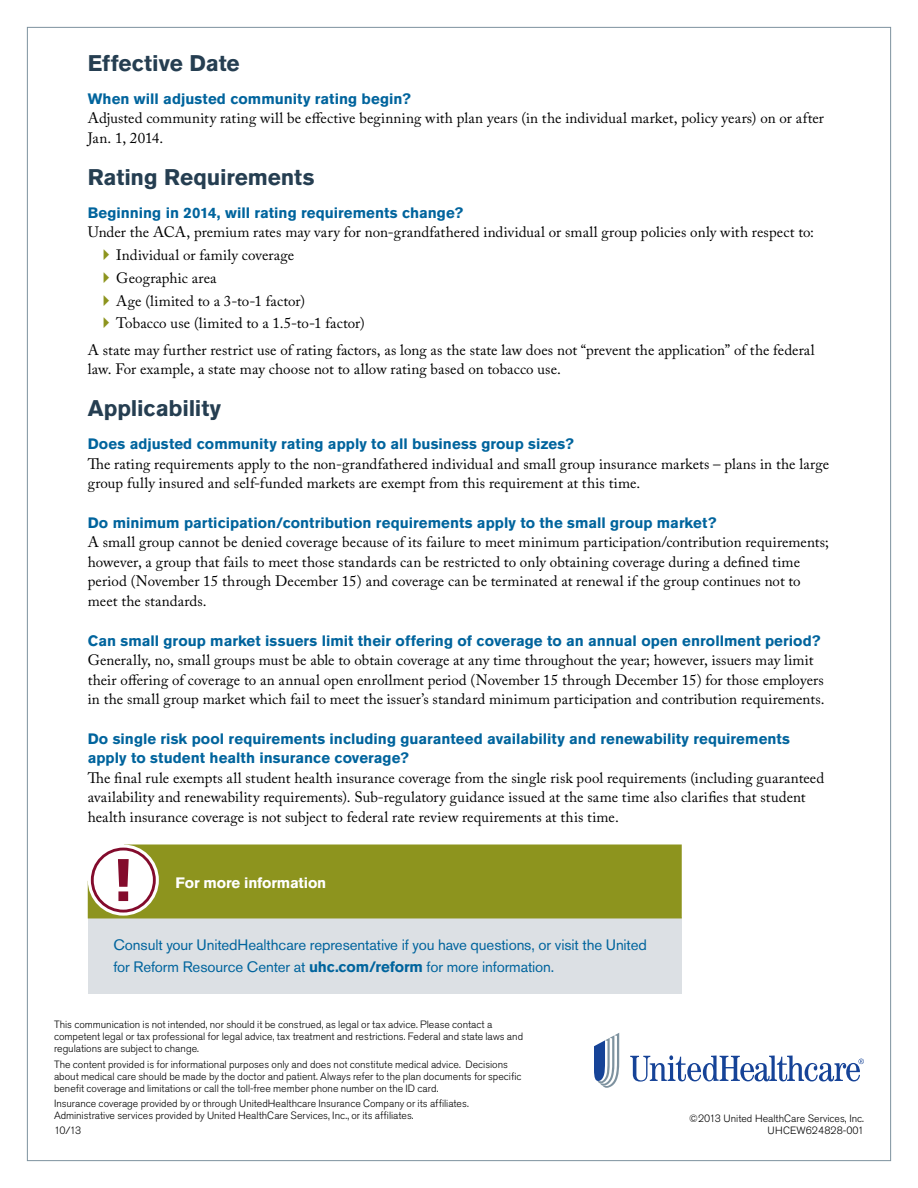
<style>
.page{position:relative;width:918px;height:1188px;background:#fff}
.page>*{position:absolute;margin:0;border:0;box-sizing:border-box;transform-origin:0 0}
.t1{font:700 22.5px "Akzidenz Grotesk Std";letter-spacing:-.005em;color:#253e51}
.t2{font:15px/19.5px "Adobe Caslon Pro";letter-spacing:.005em;color:#000}
.t3{font:700 15px/19.5px "Akzidenz Grotesk Std";letter-spacing:.005em;color:#00649d}
.t4{font:15px/22.5px "Akzidenz Grotesk Std";letter-spacing:-.01em;color:#00649d}
.t5{font:700 15px "Akzidenz Grotesk Std";letter-spacing:-.01em;color:#fff}
.t6{font:300 10.5px/12px "Akzidenz Grotesk Std";color:#000}
.s1{font-weight:700}
</style>
<div class="page">
<svg style="left:630px;top:1055px;width:234px;height:27px"></svg>
<svg style="left:594px;top:1033px;width:25px;height:55px"></svg>
<div style="left:88px;top:917px;width:594px;height:77px;background:#dce0e4"></div>
<svg style="left:88px;top:845px;width:594px;height:73px;background:#95992f"></svg>
<h1 class="t1" style="left:88px;top:50px;width:153px">Effective Date</h1>
<p class="t3" style="left:88px;top:89px;width:325px">When will adjusted community rating begin?</p>
<p class="t2" style="left:88px;top:108px;width:738px">Adjusted community rating will be effective beginning with plan years (in the individual market, policy years) on or after<br>Jan. 1, 2014.</p>
<h1 class="t1" style="left:88px;top:164px;width:228px">Rating Requirements</h1>
<p class="t3" style="left:88px;top:203px;width:377px">Beginning in 2014, will rating requirements change?</p>
<p class="t2" style="left:116px;top:221px;width:699px;line-height:22.8px;text-indent:-28px">Under the ACA, premium rates may vary for non-grandfathered individual or small group policies only with respect to:<br>Individual or family coverage<br>Geographic area<br>Age (limited to a 3-to-1 factor)<br>Tobacco use (limited to a 1.5-to-1 factor)</p>
<p class="t2" style="left:88px;top:340px;width:728px">A state may further restrict use of rating factors, as long as the state law does not “prevent the application” of the federal law. For example, a state may choose not to allow rating based on tobacco use.</p>
<h1 class="t1" style="left:88px;top:395px;width:135px">Applicability</h1>
<p class="t3" style="left:88px;top:434px;width:488px">Does adjusted community rating apply to all business group sizes?</p>
<p class="t2" style="left:88px;top:454px;width:743px">The rating requirements apply to the non-grandfathered individual and small group insurance markets – plans in the large group fully insured and self-funded markets are exempt from this requirement at this time.</p>
<p class="t3" style="left:88px;top:513px;width:630px">Do minimum participation/contribution requirements apply to the small group market?</p>
<p class="t2" style="left:88px;top:532px;width:743px">A small group cannot be denied coverage because of its failure to meet minimum participation/contribution requirements; however, a group that fails to meet those standards can be restricted to only obtaining coverage during a defined time period (November 15 through December 15) and coverage can be terminated at renewal if the group continues not to meet the standards.</p>
<p class="t3" style="left:88px;top:631px;width:734px">Can small group market issuers limit their offering of coverage to an annual open enrollment period?</p>
<p class="t2" style="left:88px;top:650px;width:738px">Generally, no, small groups must be able to obtain coverage at any time throughout the year; however, issuers may limit their offering of coverage to an annual open enrollment period (November 15 through December 15) for those employers in the small group market which fail to meet the issuer’s standard minimum participation and contribution requirements.</p>
<p class="t3" style="left:88px;top:729px;width:704px">Do single risk pool requirements including guaranteed availability and renewability requirements apply to student health insurance coverage?</p>
<p class="t2" style="left:88px;top:768px;width:738px">The final rule exempts all student health insurance coverage from the single risk pool requirements (including guaranteed availability and renewability requirements). Sub-regulatory guidance issued at the same time also clarifies that student health insurance coverage is not subject to federal rate review requirements at this time.</p>
<p class="t5" style="left:176px;top:874px;width:152px">For more information</p>
<p class="t4" style="left:113px;top:933px;width:535px">Consult your UnitedHealthcare representative if you have questions, or visit the United for Reform Resource Center at <span class="s1">uhc.com/reform</span> for more information.</p>
<p class="t6" style="left:54px;top:1019px;width:471px">This communication is not intended, nor should it be construed, as legal or tax advice. Please contact a competent legal or tax professional for legal advice, tax treatment and restrictions. Federal and state laws and regulations are subject to change.</p>
<p class="t6" style="left:54px;top:1058px;width:469px">The content provided is for informational purposes only and does not constitute medical advice. Decisions about medical care should be made by the doctor and patient. Always refer to the plan documents for specific benefit coverage and limitations or call the toll-free member phone number on the ID card.</p>
<p class="t6" style="left:54px;top:1097px;width:416px">Insurance coverage provided by or through UnitedHealthcare Insurance Company or its affiliates.<br>Administrative services provided by United HealthCare Services, Inc., or its affiliates.</p>
<p class="t6" style="left:54px;top:1125px;width:29px">10/13</p>
<p class="t6" style="left:689px;top:1113px;width:176px;text-align:right">©2013 United HealthCare Services, Inc.<br>UHCEW624828-001</p>
</div>
